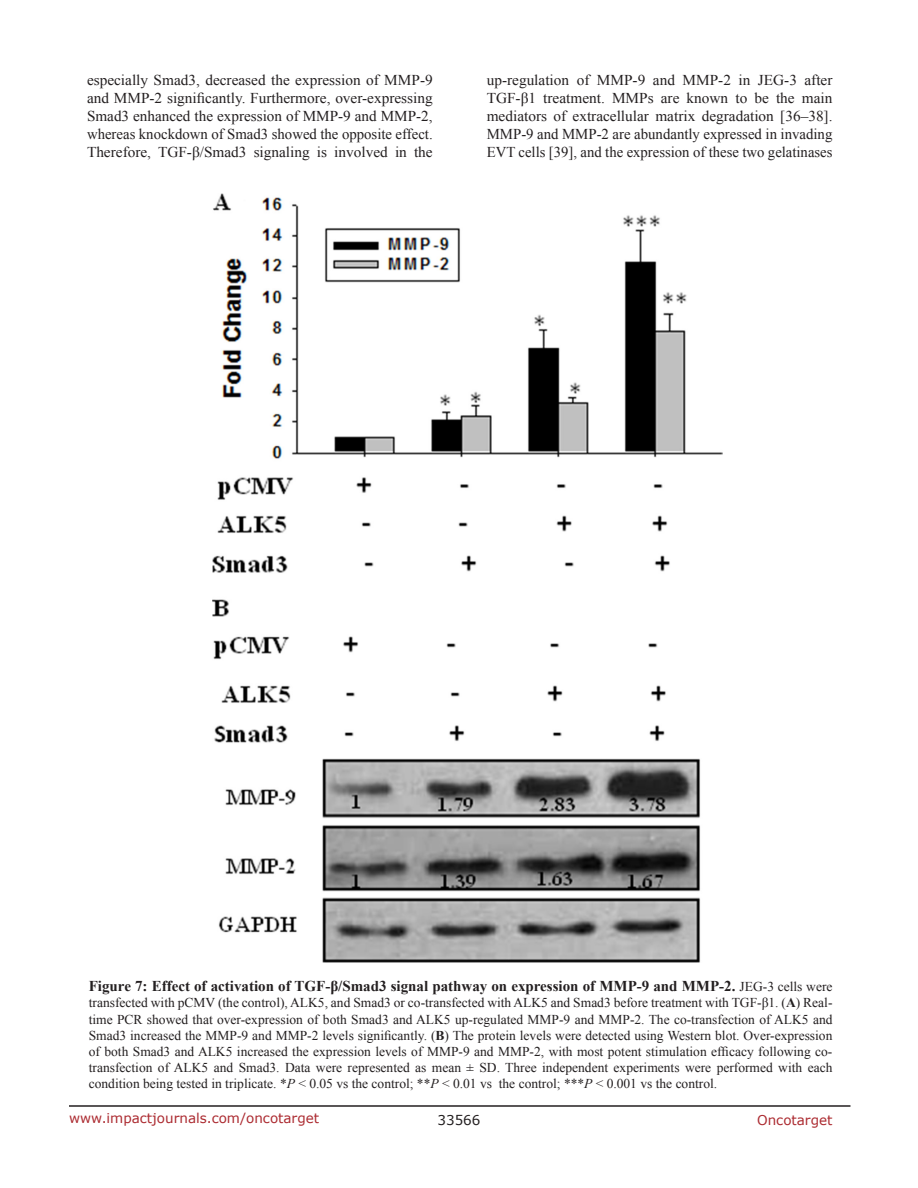
<style>
.page{position:relative;width:918px;height:1188px;background:#fff}
.page>*{position:absolute;margin:0;border:0;box-sizing:border-box;transform-origin:0 0}
.BodyText{font:15px/18px "Times New Roman";color:#231f20;text-align:justify}
.FigureText{font:700 15px "Times New Roman";color:#231f20}
.FigureText-2{font:13.5px/16.2px "Times New Roman";color:#231f20;text-align:justify}
.t1{font:13.5px "Verdana";color:#ac2b31}
.t2{font:13.5px "Verdana";color:#231f20}
.s1{font-weight:400;font-size:13.5px}
.s2{font-weight:700}
.s3{font-style:italic}
</style>
<div class="page">
<hr style="left:69px;top:1105px;width:781px;height:2px;background:#231f20">
<img style="left:212px;top:193px;width:511px;height:769px">
<p class="BodyText" style="left:87px;top:71px;width:347px">especially Smad3, decreased the expression of MMP-9 and MMP-2 significantly. Furthermore, over-expressing Smad3 enhanced the expression of MMP-9 and MMP-2, whereas knockdown of Smad3 showed the opposite effect.<br>Therefore, TGF-β/Smad3 signaling is involved in the</p>
<p class="BodyText" style="left:487px;top:71px;width:347px">up-regulation of MMP-9 and MMP-2 in JEG-3 after TGF-β1 treatment. MMPs are known to be the main mediators of extracellular matrix degradation [36–38].<br>MMP-9 and MMP-2 are abundantly expressed in invading EVT cells [39], and the expression of these two gelatinases</p>
<p class="FigureText" style="left:89px;top:976px;width:745px">Figure 7: Effect of activation of TGF-β/Smad3 signal pathway on expression of MMP-9 and MMP-2. <span class="s1">JEG-3 cells were</span></p>
<p class="FigureText-2" style="left:89px;top:995px;width:745px">transfected with pCMV (the control), ALK5, and Smad3 or co-transfected with ALK5 and Smad3 before treatment with TGF-β1. (<span class="s2">A</span>) Real&shy;time PCR showed that over-expression of both Smad3 and ALK5 up-regulated MMP-9 and MMP-2. The co-transfection of ALK5 and Smad3 increased the MMP-9 and MMP-2 levels significantly. (<span class="s2">B</span>) The protein levels were detected using Western blot. Over-expression of both Smad3 and ALK5 increased the expression levels of MMP-9 and MMP-2, with most potent stimulation efficacy following co&shy;transfection of ALK5 and Smad3. Data were represented as mean ± SD. Three independent experiments were performed with each condition being tested in triplicate. *<span class="s3">P</span> &lt; 0.05 vs the control; **<span class="s3">P</span> &lt; 0.01 vs the control; ***<span class="s3">P</span> &lt; 0.001 vs the control.</p>
<p class="t1" style="left:69px;top:1109px;width:252px">www.impactjournals.com/oncotarget</p>
<p class="t2" style="left:438px;top:1111px;width:44px">33566</p>
<p class="t1" style="left:757px;top:1111px;width:77px">Oncotarget</p>
</div>
